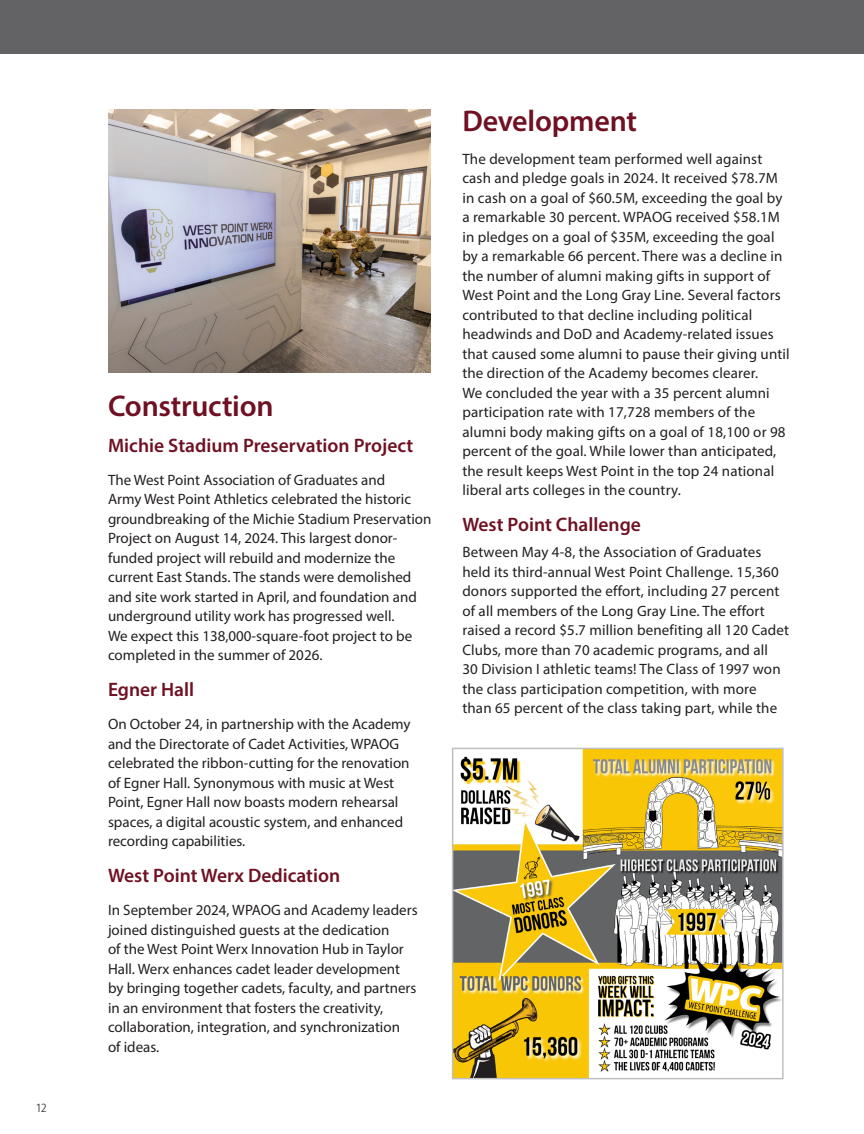
<style>
.page{position:relative;width:864px;height:1134px;background:#fff}
.page>*{position:absolute;margin:0;border:0;box-sizing:border-box;transform-origin:0 0}
.Body_copy_para_style{font:600 30px "Myriad Pro";letter-spacing:-.01em;color:#6f1122}
.Body_copy_para_style-2{font:600 19.5px "Myriad Pro";color:#6f1122}
.Body_copy_para_style_plus_spacing{font:600 19.5px "Myriad Pro";color:#6f1122}
.Body_copy_para_style-3{font:15px/19.5px "Myriad Pro";letter-spacing:.005em;color:#231f20}
.t1{font:300 12px "Unit Pro";color:#231f20}
</style>
<div class="page">
<div style="left:0;top:0;width:864px;height:54px;background:#636366"></div>
<img style="left:108px;top:110px;width:323px;height:263px">
<img style="left:454px;top:750px;width:328px;height:327px">
<div style="left:452px;top:748px;width:332px;height:331px;border:1px solid #bebfc2"></div>
<p class="t1" style="left:36px;top:1100px;width:12px">12</p>
<p class="Body_copy_para_style" style="left:108px;top:386px;width:167px">Construction</p>
<p class="Body_copy_para_style-2" style="left:108px;top:433px;width:307px">Michie Stadium Preservation Project</p>
<p class="Body_copy_para_style-3" style="left:108px;top:470px;width:325px">The West Point Association of Graduates and<br>Army West Point Athletics celebrated the historic groundbreaking of the Michie Stadium Preservation Project on August 14, 2024. This largest donor&shy;funded project will rebuild and modernize the current East Stands. The stands were demolished and site work started in April, and foundation and underground utility work has progressed well.<br>We expect this 138,000-square-foot project to be completed in the summer of 2026.</p>
<p class="Body_copy_para_style-2" style="left:108px;top:677px;width:88px">Egner Hall</p>
<p class="Body_copy_para_style-3" style="left:108px;top:714px;width:304px">On October 24, in partnership with the Academy and the Directorate of Cadet Activities, WPAOG celebrated the ribbon-cutting for the renovation of Egner Hall. Synonymous with music at West Point, Egner Hall now boasts modern rehearsal spaces, a digital acoustic system, and enhanced recording capabilities.</p>
<p class="Body_copy_para_style-2" style="left:108px;top:863px;width:234px">West Point Werx Dedication</p>
<p class="Body_copy_para_style-3" style="left:108px;top:900px;width:311px">In September 2024, WPAOG and Academy leaders joined distinguished guests at the dedication<br>of the West Point Werx Innovation Hub in Taylor Hall. Werx enhances cadet leader development by bringing together cadets, faculty, and partners in an environment that fosters the creativity, collaboration, integration, and synchronization<br>of ideas.</p>
<p class="Body_copy_para_style" style="left:462px;top:101px;width:176px">Development</p>
<p class="Body_copy_para_style-3" style="left:462px;top:149px;width:329px">The development team performed well against cash and pledge goals in 2024. It received $78.7M in cash on a goal of $60.5M, exceeding the goal by a remarkable 30 percent. WPAOG received $58.1M in pledges on a goal of $35M, exceeding the goal by a remarkable 66 percent. There was a decline in the number of alumni making gifts in support of West Point and the Long Gray Line. Several factors contributed to that decline including political headwinds and DoD and Academy-related issues that caused some alumni to pause their giving until the direction of the Academy becomes clearer.<br>We concluded the year with a 35 percent alumni participation rate with 17,728 members of the alumni body making gifts on a goal of 18,100 or 98 percent of the goal. While lower than anticipated, the result keeps West Point in the top 24 national liberal arts colleges in the country.</p>
<p class="Body_copy_para_style_plus_spacing" style="left:462px;top:512px;width:180px">West Point Challenge</p>
<p class="Body_copy_para_style-3" style="left:462px;top:542px;width:328px">Between May 4-8, the Association of Graduates held its third-annual West Point Challenge. 15,360 donors supported the effort, including 27 percent of all members of the Long Gray Line. The effort raised a record $5.7 million benefiting all 120 Cadet Clubs, more than 70 academic programs, and all<br>30 Division I athletic teams! The Class of 1997 won the class participation competition, with more than 65 percent of the class taking part, while the</p>
</div>
